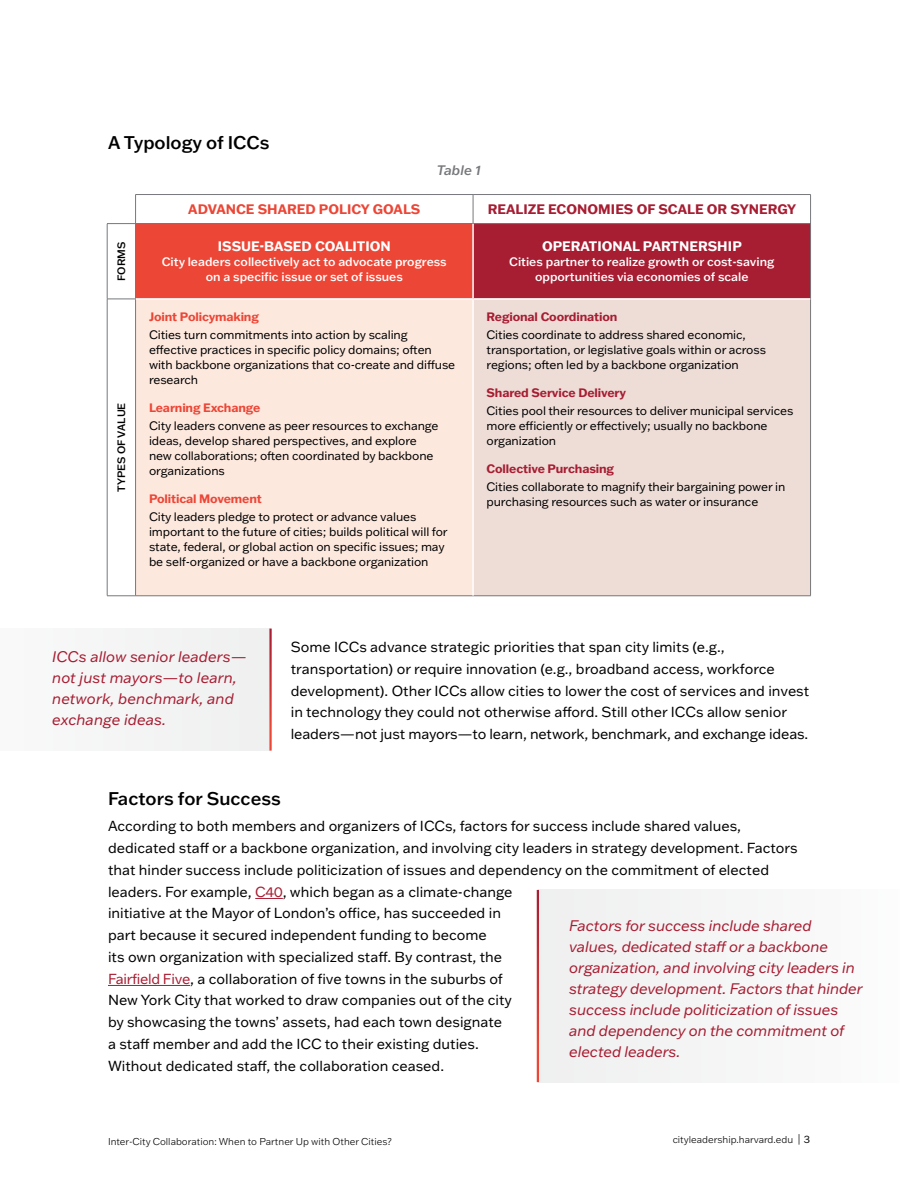
<style>
.page{position:relative;width:918px;height:1188px;background:#fff}
.page>*{position:absolute;margin:0;border:0;box-sizing:border-box;transform-origin:0 0}
.Body_Header{font:500 18px "Franklin Gothic ATF";color:#000}
.t1{font:italic 15px/21px "Franklin Gothic ATF";letter-spacing:-.01em;color:#a71d32}
.Body{font:14.25px/21.8px "Franklin Gothic ATF";color:#000}
.Table_Headers_White_-_on_Red{font:700 13.5px "Franklin Gothic ATF";color:#fff}
.Table_Headers_White_-_on_Red-2{font:700 13.5px "Franklin Gothic ATF";color:#a71d32}
.Table_Headers_White_-_on_Red-3{font:700 13.5px "Franklin Gothic ATF";color:#ec4636}
.Body-2{font:italic 500 13.5px "Franklin Gothic ATF";color:#77787b}
.Table_Body{font:12px/15px "Franklin Gothic ATF";letter-spacing:-.01em;color:#000}
.Table_Headers_White_-_on_Red-4{font:500 12px/15px "Franklin Gothic ATF";color:#fff;text-align:center}
.Table_Body-2{font:700 12px "Franklin Gothic ATF";letter-spacing:-.01em;color:#a71d32}
.Table_Body-3{font:700 12px "Franklin Gothic ATF";letter-spacing:-.01em;color:#ec4636}
.Table_Sub_headers_on_Gray{font:500 10.5px "Franklin Gothic ATF";color:#000}
.t2{font:300 9.75px "Franklin Gothic ATF";color:#000}
.s1{color:#a71d32}
.s2{font-family:"ITC Franklin Gothic Std";font-weight:400;font-size:10.5px}
</style>
<div class="page">
<svg style="left:255px;top:898px;width:28px;height:1px"></svg>
<hr style="left:108px;top:985px;width:82px;height:1px;background:#a71d32">
<div style="left:136px;top:224px;width:337px;height:75px;background:#ec4636"></div>
<div style="left:473px;top:224px;width:338px;height:75px;background:#a71d32"></div>
<div style="left:136px;top:299px;width:337px;height:297px;background:#fde8de"></div>
<div style="left:473px;top:299px;width:338px;height:297px;background:#eeddd7"></div>
<hr style="left:810px;top:224px;width:1px;height:75px;background:#77787b">
<hr style="left:810px;top:299px;width:1px;height:297px;background:#77787b">
<hr style="left:136px;top:596px;width:337px;height:1px;background:#77787b">
<hr style="left:473px;top:596px;width:338px;height:1px;background:#77787b">
<hr style="left:135px;top:194px;width:338px;height:1px;background:#77787b">
<hr style="left:473px;top:194px;width:338px;height:1px;background:#77787b">
<hr style="left:107px;top:224px;width:1px;height:75px;background:#77787b">
<hr style="left:135px;top:224px;width:1px;height:75px;background:#77787b">
<svg style="left:108px;top:299px;width:27px;height:1px"></svg>
<hr style="left:107px;top:299px;width:1px;height:297px;background:#77787b">
<hr style="left:135px;top:299px;width:1px;height:297px;background:#77787b">
<svg style="left:107px;top:596px;width:29px;height:1px"></svg>
<svg style="left:107px;top:195px;width:704px;height:29px"></svg>
<hr style="left:472px;top:224px;width:2px;height:74px;background:#fff">
<hr style="left:472px;top:300px;width:2px;height:296px;background:#fff">
<hr style="left:136px;top:298px;width:337px;height:2px;background:#fff">
<hr style="left:473px;top:298px;width:337px;height:2px;background:#fff">
<div style="left:0;top:629px;width:270px;height:122px;background:#f4f4f5"></div>
<hr style="left:269px;top:629px;width:3px;height:122px;background:#fff">
<div style="left:538px;top:890px;width:362px;height:192px;background:#f5f5f5"></div>
<hr style="left:537px;top:890px;width:2px;height:192px;background:#fff">
<h3 class="Body_Header" style="left:108px;top:130px;width:163px">A Typology of ICCs</h3>
<p class="Body-2" style="left:437px;top:161px;width:45px">Table 1</p>
<h1 class="Table_Headers_White_-_on_Red-3" style="left:188px;top:200px;width:234px">ADVANCE SHARED POLICY GOALS</h1>
<h1 class="Table_Headers_White_-_on_Red-2" style="left:488px;top:200px;width:310px">REALIZE ECONOMIES OF SCALE OR SYNERGY</h1>
<h2 class="Table_Sub_headers_on_Gray" style="left:115px;top:281px;width:41px;rotate:-90deg">FORMS</h2>
<h1 class="Table_Headers_White_-_on_Red" style="left:218px;top:237px;width:174px">ISSUE-BASED COALITION</h1>
<h1 class="Table_Headers_White_-_on_Red-4" style="left:162px;top:254px;width:286px">City leaders collectively act to advocate progress on a specific issue or set of issues</h1>
<h2 class="Table_Sub_headers_on_Gray" style="left:115px;top:492px;width:91px;rotate:-90deg">TYPES OF VALUE</h2>
<p class="Table_Body-3" style="left:149px;top:309px;width:111px">Joint Policymaking</p>
<p class="Table_Body" style="left:149px;top:327px;width:308px">Cities turn commitments into action by scaling effective practices in specific policy domains; often with backbone organizations that co-create and diffuse research</p>
<p class="Table_Body-3" style="left:149px;top:400px;width:113px">Learning Exchange</p>
<p class="Table_Body" style="left:149px;top:418px;width:291px">City leaders convene as peer resources to exchange ideas, develop shared perspectives, and explore new collaborations; often coordinated by backbone organizations</p>
<p class="Table_Body-3" style="left:149px;top:491px;width:114px">Political Movement</p>
<p class="Table_Body" style="left:149px;top:509px;width:300px">City leaders pledge to protect or advance values important to the future of cities; builds political will for state, federal, or global action on specific issues; may be self-organized or have a backbone organization</p>
<h1 class="Table_Headers_White_-_on_Red" style="left:542px;top:237px;width:201px">OPERATIONAL PARTNERSHIP</h1>
<h1 class="Table_Headers_White_-_on_Red-4" style="left:509px;top:254px;width:267px">Cities partner to realize growth or cost-saving opportunities via economies of scale</h1>
<p class="Table_Body-2" style="left:487px;top:309px;width:132px">Regional Coordination</p>
<p class="Table_Body" style="left:487px;top:327px;width:281px">Cities coordinate to address shared economic, transportation, or legislative goals within or across regions; often led by a backbone organization</p>
<p class="Table_Body-2" style="left:487px;top:385px;width:141px">Shared Service Delivery</p>
<p class="Table_Body" style="left:487px;top:403px;width:308px">Cities pool their resources to deliver municipal services more efficiently or effectively; usually no backbone organization</p>
<p class="Table_Body-2" style="left:487px;top:461px;width:129px">Collective Purchasing</p>
<p class="Table_Body" style="left:487px;top:479px;width:300px">Cities collaborate to magnify their bargaining power in purchasing resources such as water or insurance</p>
<p class="t1" style="left:52px;top:646px;width:196px">ICCs allow senior leaders— not just mayors—to learn, network, benchmark, and exchange ideas.</p>
<p class="Body" style="left:291px;top:636px;width:520px">Some ICCs advance strategic priorities that span city limits (e.g., transportation) or require innovation (e.g., broadband access, workforce development). Other ICCs allow cities to lower the cost of services and invest in technology they could not otherwise afford. Still other ICCs allow senior leaders—not just mayors—to learn, network, benchmark, and exchange ideas.</p>
<h3 class="Body_Header" style="left:108px;top:786px;width:174px">Factors for Success</h3>
<p class="Body" style="left:108px;top:815px;width:691px">According to both members and organizers of ICCs, factors for success include shared values, dedicated staff or a backbone organization, and involving city leaders in strategy development. Factors that hinder success include politicization of issues and dependency on the commitment of elected leaders. For example, <span class="s1">C40</span>, which began as a climate-change<br>initiative at the Mayor of London’s office, has succeeded in<br>part because it secured independent funding to become<br>its own organization with specialized staff. By contrast, the<br><span class="s1">Fairfield Five</span>, a collaboration of five towns in the suburbs of<br>New York City that worked to draw companies out of the city<br>by showcasing the towns’ assets, had each town designate<br>a staff member and add the ICC to their existing duties.<br>Without dedicated staff, the collaboration ceased.</p>
<p class="t1" style="left:569px;top:915px;width:295px">Factors for success include shared values, dedicated staff or a backbone organization, and involving city leaders in strategy development. Factors that hinder success include politicization of issues and dependency on the commitment of elected leaders.</p>
<p class="t2" style="left:108px;top:1135px;width:285px">Inter-City Collaboration: When to Partner Up with Other Cities?</p>
<p class="t2" style="left:673px;top:1133px;width:139px">cityleadership.harvard.edu <span class="s2">| 3</span></p>
</div>
